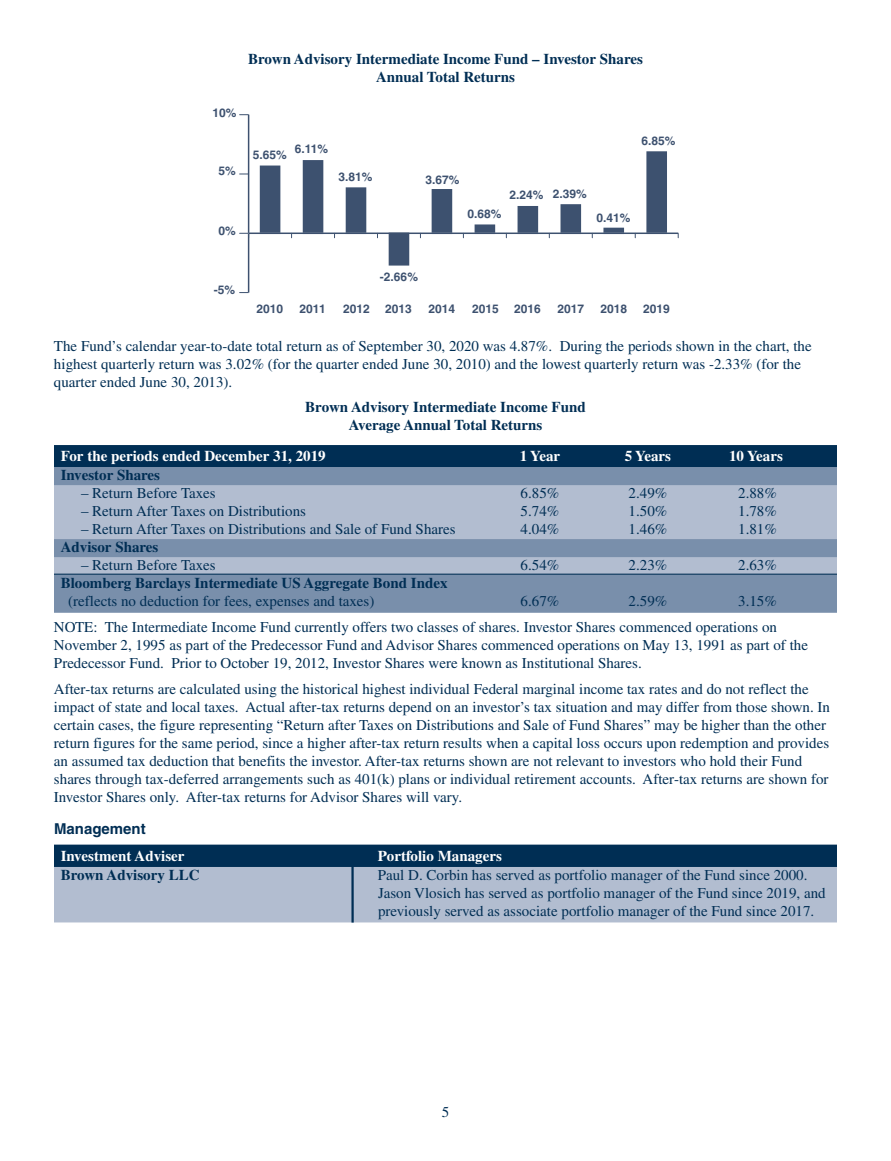
<style>
.page{position:relative;width:891px;height:1161px;background:#fff}
.page>*{position:absolute;margin:0;border:0;box-sizing:border-box;transform-origin:0 0}
.t1{font:15px/18px "Times";color:#002e54}
.t2{font:700 15px/18px "Times";color:#002e54;text-align:center}
.t3{font:700 15px "Times";color:#fff}
.t4{font:700 15px "Helvetica";color:#002e54}
.t5{font:700 12px "Helvetica";color:#3d516f}
</style>
<div class="page">
<div style="left:54px;top:445px;width:783px;height:23px;background:#002e54"></div>
<div style="left:54px;top:467px;width:783px;height:20px;background:#798fab"></div>
<div style="left:54px;top:485px;width:783px;height:20px;background:#b2bdd0"></div>
<div style="left:54px;top:503px;width:783px;height:20px;background:#b2bdd0"></div>
<div style="left:54px;top:521px;width:783px;height:20px;background:#b2bdd0"></div>
<div style="left:54px;top:539px;width:783px;height:20px;background:#798fab"></div>
<div style="left:54px;top:557px;width:783px;height:20px;background:#b2bdd0"></div>
<hr style="left:54px;top:574px;width:783px;height:1px;background:#002e54">
<div style="left:54px;top:575px;width:783px;height:19px;background:#798fab"></div>
<div style="left:54px;top:593px;width:783px;height:20px;background:#798fab"></div>
<div style="left:54px;top:845px;width:783px;height:22px;background:#002e54"></div>
<div style="left:54px;top:867px;width:783px;height:19px;background:#b2bdd0"></div>
<div style="left:54px;top:885px;width:783px;height:19px;background:#b2bdd0"></div>
<div style="left:54px;top:903px;width:783px;height:19px;background:#b2bdd0"></div>
<div style="left:261px;top:166px;width:19px;height:67px;background:#3d516f"></div>
<div style="left:260px;top:166px;width:20px;height:68px;border:2px solid #3d516f"></div>
<div style="left:304px;top:161px;width:19px;height:72px;background:#3d516f"></div>
<div style="left:303px;top:160px;width:20px;height:74px;border:2px solid #3d516f"></div>
<div style="left:346px;top:188px;width:20px;height:45px;background:#3d516f"></div>
<div style="left:346px;top:187px;width:20px;height:47px;border:2px solid #3d516f"></div>
<div style="left:389px;top:233px;width:20px;height:32px;background:#3d516f"></div>
<div style="left:432px;top:190px;width:19px;height:43px;background:#3d516f"></div>
<div style="left:432px;top:189px;width:20px;height:45px;border:2px solid #3d516f"></div>
<div style="left:475px;top:225px;width:19px;height:8px;background:#3d516f"></div>
<div style="left:475px;top:224px;width:20px;height:10px;border:2px solid #3d516f"></div>
<div style="left:518px;top:207px;width:19px;height:26px;background:#3d516f"></div>
<div style="left:518px;top:206px;width:20px;height:28px;border:2px solid #3d516f"></div>
<div style="left:561px;top:205px;width:19px;height:28px;background:#3d516f"></div>
<div style="left:561px;top:204px;width:20px;height:30px;border:2px solid #3d516f"></div>
<div style="left:603px;top:228px;width:21px;height:6px;border:2px solid #3d516f"></div>
<div style="left:647px;top:152px;width:19px;height:81px;background:#3d516f"></div>
<div style="left:646px;top:151px;width:21px;height:83px;border:2px solid #3d516f"></div>
<svg style="left:240px;top:233px;width:8px;height:5px"></svg>
<hr style="left:248px;top:115px;width:1px;height:178px;background:#3d516f">
<hr style="left:249px;top:233px;width:429px;height:1px;background:#3d516f">
<hr style="left:351px;top:866px;width:3px;height:57px;background:#002e54">
<p class="t5" style="left:212px;top:108px;width:26px">10%</p>
<p class="t5" style="left:218px;top:167px;width:19px">5%</p>
<p class="t5" style="left:218px;top:227px;width:19px">0%</p>
<p class="t2" style="left:248px;top:52px;width:396px">Brown Advisory Intermediate Income Fund – Investor Shares<br>Annual Total Returns</p>
<p class="t5" style="left:253px;top:150px;width:36px">5.65%</p>
<p class="t5" style="left:295px;top:144px;width:35px">6.11%</p>
<p class="t5" style="left:338px;top:173px;width:36px">3.81%</p>
<p class="t5" style="left:641px;top:137px;width:36px">6.85%</p>
<p class="t5" style="left:426px;top:175px;width:36px">3.67%</p>
<p class="t5" style="left:467px;top:209px;width:36px">0.68%</p>
<p class="t5" style="left:509px;top:190px;width:79px">2.24% 2.39%</p>
<p class="t5" style="left:596px;top:213px;width:36px">0.41%</p>
<p class="t5" style="left:214px;top:285px;width:23px">-5%</p>
<p class="t5" style="left:380px;top:272px;width:40px">-2.66%</p>
<p class="t5" style="left:257px;top:305px;width:28px">2010</p>
<p class="t5" style="left:300px;top:305px;width:28px">2011</p>
<p class="t5" style="left:343px;top:305px;width:28px">2012</p>
<p class="t5" style="left:385px;top:305px;width:28px">2013</p>
<p class="t5" style="left:429px;top:305px;width:28px">2014</p>
<p class="t5" style="left:472px;top:305px;width:28px">2015</p>
<p class="t5" style="left:514px;top:305px;width:28px">2016</p>
<p class="t5" style="left:558px;top:305px;width:28px">2017</p>
<p class="t5" style="left:601px;top:305px;width:28px">2018</p>
<p class="t5" style="left:643px;top:305px;width:28px">2019</p>
<p class="t1" style="left:54px;top:338px;width:759px">The Fund’s calendar year-to-date total return as of September 30, 2020 was 4.87%. During the periods shown in the chart, the highest quarterly return was 3.02% (for the quarter ended June 30, 2010) and the lowest quarterly return was -2.33% (for the quarter ended June 30, 2013).</p>
<p class="t2" style="left:305px;top:399px;width:282px">Brown Advisory Intermediate Income Fund<br>Average Annual Total Returns</p>
<p class="t3" style="left:61px;top:451px;width:267px">For the periods ended December 31, 2019</p>
<p class="t3" style="left:520px;top:451px;width:42px">1 Year</p>
<p class="t3" style="left:625px;top:451px;width:48px">5 Years</p>
<p class="t3" style="left:729px;top:451px;width:55px">10 Years</p>
<p class="t2" style="left:61px;top:468px;width:101px">Investor Shares</p>
<p class="t1" style="left:81px;top:486px;width:136px">– Return Before Taxes</p>
<p class="t1" style="left:521px;top:486px;width:40px">6.85%</p>
<p class="t1" style="left:629px;top:486px;width:40px">2.49%</p>
<p class="t1" style="left:738px;top:486px;width:40px">2.88%</p>
<p class="t1" style="left:81px;top:504px;width:227px">– Return After Taxes on Distributions</p>
<p class="t1" style="left:521px;top:504px;width:40px">5.74%</p>
<p class="t1" style="left:629px;top:504px;width:40px">1.50%</p>
<p class="t1" style="left:738px;top:504px;width:40px">1.78%</p>
<p class="t1" style="left:81px;top:522px;width:376px">– Return After Taxes on Distributions and Sale of Fund Shares</p>
<p class="t1" style="left:521px;top:522px;width:40px">4.04%</p>
<p class="t1" style="left:629px;top:522px;width:40px">1.46%</p>
<p class="t1" style="left:738px;top:522px;width:40px">1.81%</p>
<p class="t2" style="left:61px;top:540px;width:99px">Advisor Shares</p>
<p class="t1" style="left:81px;top:558px;width:136px">– Return Before Taxes</p>
<p class="t1" style="left:521px;top:558px;width:40px">6.54%</p>
<p class="t1" style="left:629px;top:558px;width:40px">2.23%</p>
<p class="t1" style="left:738px;top:558px;width:40px">2.63%</p>
<p class="t2" style="left:61px;top:575px;width:388px">Bloomberg Barclays Intermediate US Aggregate Bond Index</p>
<p class="t1" style="left:68px;top:594px;width:308px">(reflects no deduction for fees, expenses and taxes)</p>
<p class="t1" style="left:521px;top:594px;width:40px">6.67%</p>
<p class="t1" style="left:629px;top:594px;width:40px">2.59%</p>
<p class="t1" style="left:54px;top:590px;width:725px;line-height:26.1px;text-align:right">3.15%<br>NOTE: The Intermediate Income Fund currently offers two classes of shares. Investor Shares commenced operations on</p>
<p class="t1" style="left:54px;top:638px;width:756px">November 2, 1995 as part of the Predecessor Fund and Advisor Shares commenced operations on May 13, 1991 as part of the<br>Predecessor Fund. Prior to October 19, 2012, Investor Shares were known as Institutional Shares.</p>
<p class="t1" style="left:54px;top:682px;width:778px">After-tax returns are calculated using the historical highest individual Federal marginal income tax rates and do not reflect the impact of state and local taxes. Actual after-tax returns depend on an investor’s tax situation and may differ from those shown. In certain cases, the figure representing “Return after Taxes on Distributions and Sale of Fund Shares” may be higher than the other return figures for the same period, since a higher after-tax return results when a capital loss occurs upon redemption and provides an assumed tax deduction that benefits the investor. After-tax returns shown are not relevant to investors who hold their Fund shares through tax-deferred arrangements such as 401(k) plans or individual retirement accounts. After-tax returns are shown for Investor Shares only. After-tax returns for Advisor Shares will vary.</p>
<p class="t4" style="left:54px;top:823px;width:93px">Management</p>
<p class="t3" style="left:61px;top:850px;width:125px">Investment Adviser</p>
<p class="t3" style="left:378px;top:850px;width:125px">Portfolio Managers</p>
<p class="t2" style="left:61px;top:867px;width:140px">Brown Advisory LLC</p>
<p class="t1" style="left:378px;top:867px;width:449px">Paul D. Corbin has served as portfolio manager of the Fund since 2000.<br>Jason Vlosich has served as portfolio manager of the Fund since 2019, and previously served as associate portfolio manager of the Fund since 2017.</p>
<p class="t1" style="left:442px;top:1105px;width:9px">5</p>
</div>
